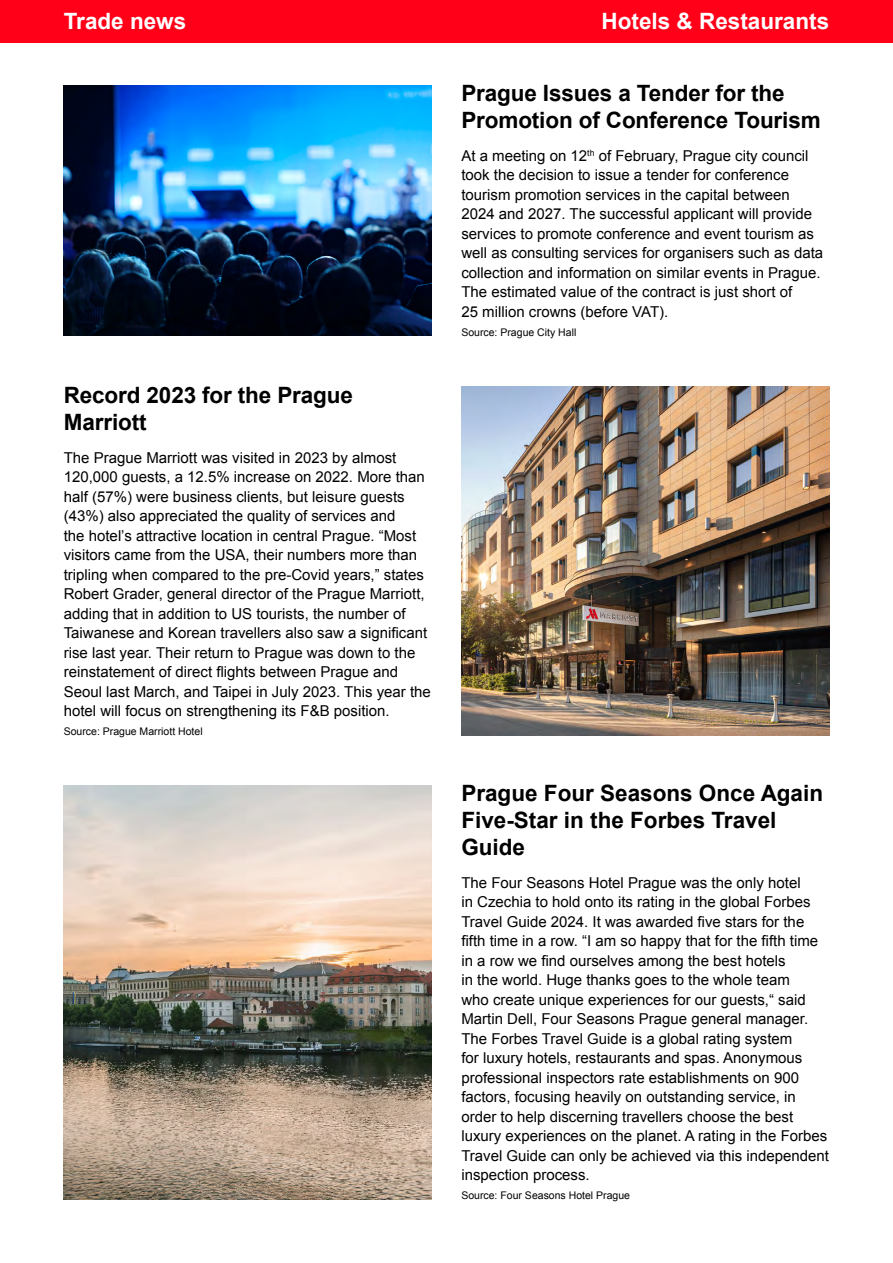
<style>
.page{position:relative;width:893px;height:1263px;background:#fff}
.page>*{position:absolute;margin:0;border:0;box-sizing:border-box;transform-origin:0 0}
.t1{font:700 22.5px/27px "Arial";letter-spacing:-.005em;color:#000}
.t2{font:700 22.5px "Arial";color:#fff}
.t3{font:15px/19.5px "Arial";color:#000}
.t4{font:10.5px "Arial";color:#000}
</style>
<div class="page">
<img style="left:64px;top:85px;width:368px;height:251px">
<img style="left:461px;top:387px;width:368px;height:348px">
<img style="left:64px;top:785px;width:368px;height:414px">
<div style="left:0;top:0;width:893px;height:43px;background:#ff0018"></div>
<h1 class="t2" style="left:64px;top:7px;width:124px">Trade news</h1>
<h1 class="t2" style="left:602px;top:7px;width:229px">Hotels &amp; Restaurants</h1>
<h1 class="t1" style="left:64px;top:383px;width:291px">Record 2023 for the Prague<br>Marriott</h1>
<p class="t3" style="left:64px;top:448px;width:369px">The Prague Marriott was visited in 2023 by almost 120,000 guests, a 12.5% increase on 2022. More than half (57%) were business clients, but leisure guests (43%) also appreciated the quality of services and<br>the hotel’s attractive location in central Prague. “Most visitors came from the USA, their numbers more than tripling when compared to the pre-Covid years,” states Robert Grader, general director of the Prague Marriott, adding that in addition to US tourists, the number of Taiwanese and Korean travellers also saw a significant rise last year. Their return to Prague was down to the reinstatement of direct flights between Prague and Seoul last March, and Taipei in July 2023. This year the hotel will focus on strengthening its F&amp;B position.</p>
<p class="t4" style="left:64px;top:724px;width:140px">Source: Prague Marriott Hotel</p>
<h1 class="t1" style="left:461px;top:81px;width:361px">Prague Issues a Tender for the<br>Promotion of Conference Tourism</h1>
<p class="t3" style="left:461px;top:146px;width:363px">At a meeting on 12<sup>th</sup> of February, Prague city council took the decision to issue a tender for conference tourism promotion services in the capital between 2024 and 2027. The successful applicant will provide services to promote conference and event tourism as well as consulting services for organisers such as data collection and information on similar events in Prague.<br>The estimated value of the contract is just short of<br>25 million crowns (before VAT).</p>
<p class="t4" style="left:461px;top:325px;width:116px">Source: Prague City Hall</p>
<h1 class="t1" style="left:461px;top:781px;width:363px">Prague Four Seasons Once Again<br>Five-Star in the Forbes Travel<br>Guide</h1>
<p class="t3" style="left:461px;top:873px;width:369px">The Four Seasons Hotel Prague was the only hotel<br>in Czechia to hold onto its rating in the global Forbes Travel Guide 2024. It was awarded five stars for the fifth time in a row. “I am so happy that for the fifth time in a row we find ourselves among the best hotels<br>in the world. Huge thanks goes to the whole team<br>who create unique experiences for our guests,“ said Martin Dell, Four Seasons Prague general manager.<br>The Forbes Travel Guide is a global rating system<br>for luxury hotels, restaurants and spas. Anonymous professional inspectors rate establishments on 900 factors, focusing heavily on outstanding service, in order to help discerning travellers choose the best luxury experiences on the planet. A rating in the Forbes Travel Guide can only be achieved via this independent inspection process.</p>
<p class="t4" style="left:461px;top:1188px;width:170px">Source: Four Seasons Hotel Prague</p>
</div>
